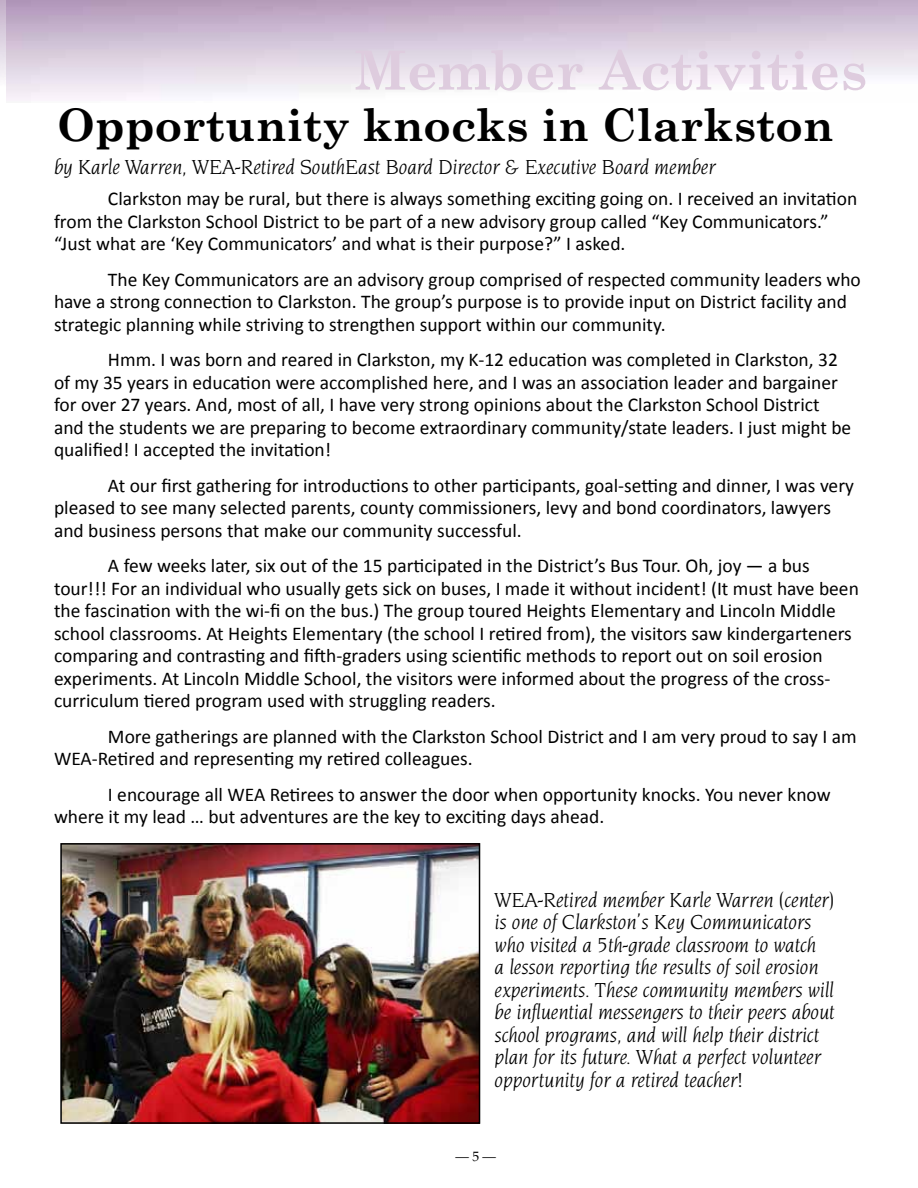
<style>
.page{position:relative;width:918px;height:1188px;background:#fff}
.page>*{position:absolute;margin:0;border:0;box-sizing:border-box;transform-origin:0 0}
.t1{font:700 54px "Century Schoolbook";color:#deccde}
.t2{font:700 45px "Century Schoolbook";color:#000}
.t3{font:21px/22.5px "Novarese Book Italic DTC";color:#000}
.t4{font:19.5px/22.5px "Calibri";color:#000}
.t5{font:13.5px "Palatino";color:#000}
</style>
<div class="page">
<img style="left:63px;top:846px;width:414px;height:275px">
<div style="left:60px;top:843px;width:420px;height:281px;border:2px solid #000"></div>
<h1 class="t1" style="left:354px;top:28px;width:515px">Member Activities</h1>
<h2 class="t2" style="left:57px;top:90px;width:778px">Opportunity knocks in Clarkston</h2>
<p class="t3" style="left:54px;top:156px;width:663px">by Karle Warren, WEA-Retired SouthEast Board Director &amp; Executive Board member</p>
<p class="t4" style="left:54px;top:187px;width:805px;text-indent:54px">Clarkston may be rural, but there is always something exciting going on. I received an invitation from the Clarkston School District to be part of a new advisory group called “Key Communicators.” “Just what are ‘Key Communicators’ and what is their purpose?” I asked.</p>
<p class="t4" style="left:54px;top:267px;width:808px;text-indent:54px">The Key Communicators are an advisory group comprised of respected community leaders who have a strong connection to Clarkston. The group’s purpose is to provide input on District facility and strategic planning while striving to strengthen support within our community.</p>
<p class="t4" style="left:54px;top:348px;width:799px;text-indent:54px">Hmm. I was born and reared in Clarkston, my K-12 education was completed in Clarkston, 32 of my 35 years in education were accomplished here, and I was an association leader and bargainer for over 27 years. And, most of all, I have very strong opinions about the Clarkston School District and the students we are preparing to become extraordinary community/state leaders. I just might be qualified! I accepted the invitation!</p>
<p class="t4" style="left:54px;top:473px;width:802px;text-indent:54px">At our first gathering for introductions to other participants, goal-setting and dinner, I was very pleased to see many selected parents, county commissioners, levy and bond coordinators, lawyers and business persons that make our community successful.</p>
<p class="t4" style="left:54px;top:554px;width:806px;text-indent:54px">A few weeks later, six out of the 15 participated in the District’s Bus Tour. Oh, joy — a bus tour!!! For an individual who usually gets sick on buses, I made it without incident! (It must have been the fascination with the wi-fi on the bus.) The group toured Heights Elementary and Lincoln Middle school classrooms. At Heights Elementary (the school I retired from), the visitors saw kindergarteners comparing and contrasting and fifth-graders using scientific methods to report out on soil erosion experiments. At Lincoln Middle School, the visitors were informed about the progress of the cross&shy;curriculum tiered program used with struggling readers.</p>
<p class="t4" style="left:54px;top:724px;width:804px;text-indent:54px">More gatherings are planned with the Clarkston School District and I am very proud to say I am<br>WEA-Retired and representing my retired colleagues.</p>
<p class="t4" style="left:54px;top:782px;width:778px;text-indent:54px">I encourage all WEA Retirees to answer the door when opportunity knocks. You never know where it my lead … but adventures are the key to exciting days ahead.</p>
<p class="t3" style="left:495px;top:888px;width:341px">WEA-Retired member Karle Warren (center) is one of Clarkston’s Key Communicators who visited a 5th-grade classroom to watch<br>a lesson reporting the results of soil erosion experiments. These community members will be influential messengers to their peers about school programs, and will help their district plan for its future. What a perfect volunteer opportunity for a retired teacher!</p>
<p class="t5" style="left:456px;top:1149px;width:42px">— 5 —</p>
</div>
